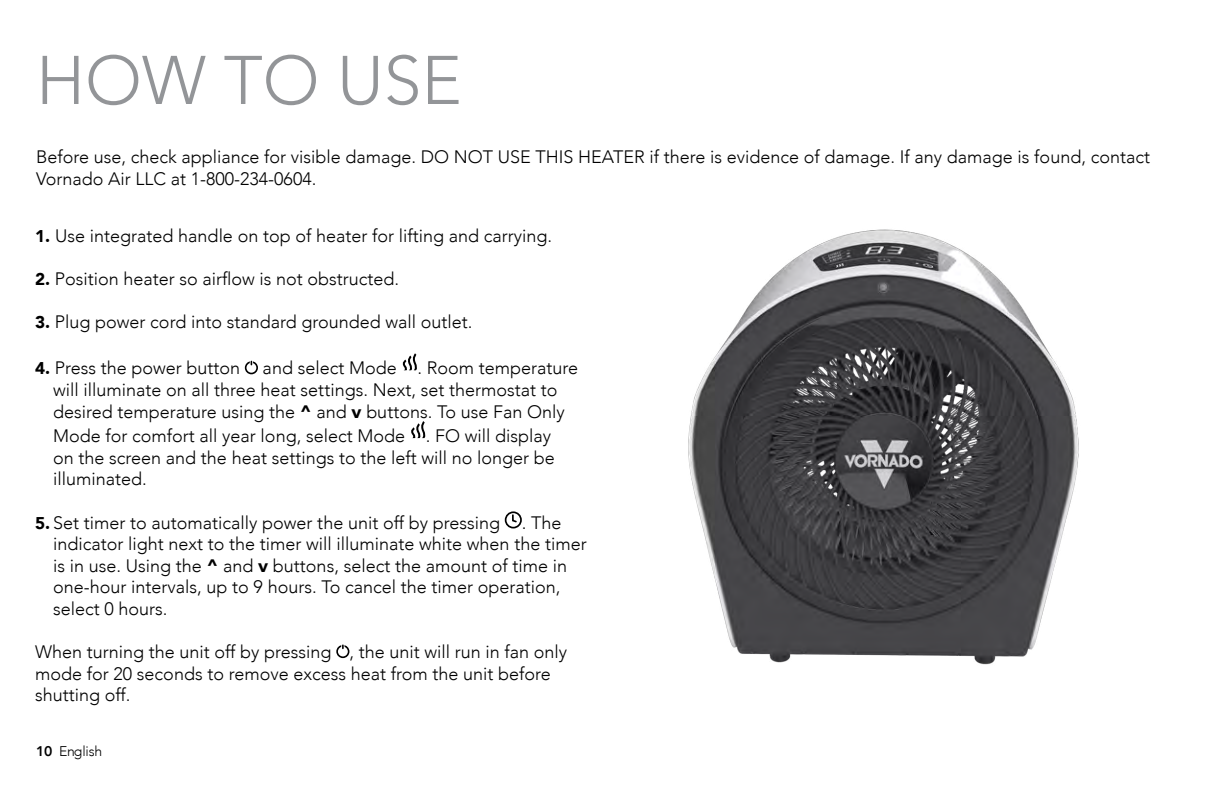
<style>
.page{position:relative;width:1224px;height:792px;background:#fff}
.page>*{position:absolute;margin:0;border:0;box-sizing:border-box;transform-origin:0 0}
.t1{font:300 68px "Avenir";color:#939598}
.t2{font:300 18px/21.6px "Avenir";color:#000}
.t3{font:300 14px "Avenir";letter-spacing:-.02em;color:#000}
.s1{font-weight:900;font-size:17px}
.s2{font-weight:900}
.s3{font-weight:800}
</style>
<div class="page">
<img style="left:504px;top:229px;width:575px;height:436px">
<div style="left:245px;top:361px;width:13px;height:13px;border:2px solid #000;border-radius:50%"></div>
<svg style="left:250px;top:360px;width:3px;height:5px"></svg>
<svg style="left:402px;top:353px;width:15px;height:17px"></svg>
<svg style="left:411px;top:421px;width:15px;height:17px"></svg>
<div style="left:505px;top:511px;width:17px;height:18px;border:2px solid #000;border-radius:50%"></div>
<svg style="left:511px;top:513px;width:7px;height:11px"></svg>
<div style="left:336px;top:645px;width:13px;height:13px;border:2px solid #000;border-radius:50%"></div>
<svg style="left:341px;top:644px;width:4px;height:4px"></svg>
<p class="t1" style="left:36px;top:40px;width:427px">HOW TO USE</p>
<p class="t2" style="left:36px;top:146px;width:1116px">Before use, check appliance for visible damage. DO NOT USE THIS HEATER if there is evidence of damage. If any damage is found, contact<br>Vornado Air LLC at 1-800-234-0604.</p>
<p class="t2" style="left:35px;top:225px;width:519px"><span class="s1">1.</span> Use integrated handle on top of heater for lifting and carrying.</p>
<p class="t2" style="left:35px;top:268px;width:366px"><span class="s1">2.</span> Position heater so airflow is not obstructed.</p>
<p class="t2" style="left:35px;top:311px;width:439px"><span class="s1">3.</span> Plug power cord into standard grounded wall outlet.</p>
<p class="t2" style="left:35px;top:357px;width:545px;text-align:center"><span class="s1">4.</span> Press the power button and select Mode . Room temperature will illuminate on all three heat settings. Next, set thermostat to desired temperature using the <span class="s2">^</span> and <span class="s2">v</span> buttons. To use Fan Only</p>
<p class="t2" style="left:53px;top:425px;width:503px">Mode for comfort all year long, select Mode . FO will display on the screen and the heat settings to the left will no longer be illuminated.</p>
<p class="t2" style="left:53px;top:512px;width:535px;text-indent:-18px"><span class="s1">5.</span> Set timer to automatically power the unit off by pressing . The indicator light next to the timer will illuminate white when the timer is in use. Using the <span class="s2">^</span> and <span class="s2">v</span> buttons, select the amount of time in one-hour intervals, up to 9 hours. To cancel the timer operation, select 0 hours.</p>
<p class="t2" style="left:35px;top:641px;width:534px">When turning the unit off by pressing , the unit will run in fan only mode for 20 seconds to remove excess heat from the unit before shutting off.</p>
<p class="t3" style="left:36px;top:743px;width:68px"><span class="s3">10</span> English</p>
</div>
